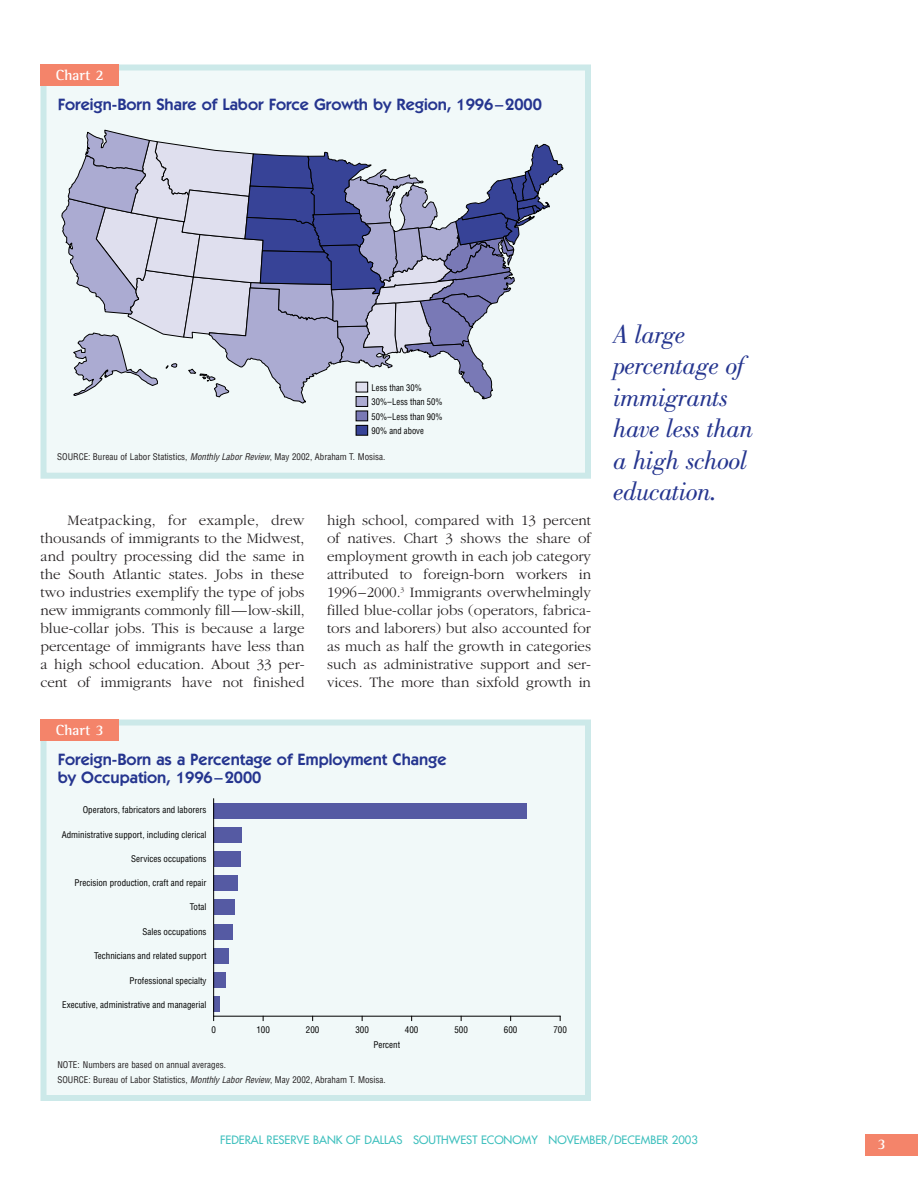
<style>
.page{position:relative;width:918px;height:1188px;background:#fff}
.page>*{position:absolute;margin:0;border:0;box-sizing:border-box;transform-origin:0 0}
.t1{font:italic 27px/31.5px "Bodoni";letter-spacing:-.02em;color:#25358f}
.t2{font:600 16.5px/18px "Itc Kabel";color:#25358f}
.t3{font:300 15px/18px "Garamond";color:#231f20;text-align:justify}
.t4{font:700 15px "Rotis Semi Serif";color:#fff}
.t5{font:11.25px "Futura";color:#3dbfbd}
.t6{font:condensed 9px "Helvetica";color:#000}
.t7{font:condensed 9px/15px "Helvetica";color:#231f20}
.t8{font:condensed 9px/14.4px "Helvetica";color:#000;scale:.95 1}
.s1{font-style:italic}
</style>
<div class="page">
<div style="left:865px;top:1134px;width:53px;height:21px;background:#f4846a"></div>
<div style="left:44px;top:68px;width:544px;height:408px;background:#f1f9f9"></div>
<div style="left:40px;top:64px;width:551px;height:415px;border:6px solid #cce9e9"></div>
<div style="left:41px;top:65px;width:78px;height:21px;background:#f4846a"></div>
<div style="left:356px;top:425px;width:12px;height:10px;background:#374397"></div>
<div style="left:356px;top:425px;width:12px;height:10px;border:1px solid #000"></div>
<div style="left:356px;top:397px;width:12px;height:9px;background:#ababd2"></div>
<div style="left:356px;top:396px;width:12px;height:11px;border:1px solid #000"></div>
<div style="left:356px;top:411px;width:12px;height:10px;background:#7979b6"></div>
<div style="left:356px;top:411px;width:12px;height:10px;border:1px solid #000"></div>
<svg style="left:61px;top:130px;width:502px;height:274px"></svg>
<div style="left:44px;top:723px;width:544px;height:375px;background:#f1f9f9"></div>
<div style="left:40px;top:720px;width:551px;height:381px;border:6px solid #cce9e9"></div>
<div style="left:41px;top:720px;width:78px;height:21px;background:#f4846a"></div>
<div style="left:214px;top:803px;width:313px;height:15px;background:#555aa3"></div>
<div style="left:214px;top:827px;width:28px;height:15px;background:#555aa3"></div>
<div style="left:214px;top:852px;width:27px;height:15px;background:#555aa3"></div>
<div style="left:214px;top:876px;width:24px;height:15px;background:#555aa3"></div>
<div style="left:214px;top:900px;width:20px;height:15px;background:#555aa3"></div>
<div style="left:214px;top:924px;width:18px;height:15px;background:#555aa3"></div>
<div style="left:214px;top:948px;width:15px;height:15px;background:#555aa3"></div>
<div style="left:214px;top:972px;width:12px;height:15px;background:#555aa3"></div>
<div style="left:214px;top:997px;width:6px;height:15px;background:#555aa3"></div>
<hr style="left:213px;top:798px;width:1px;height:219px;background:#000">
<hr style="left:213px;top:1016px;width:348px;height:1px;background:#000">
<p class="t4" style="left:56px;top:70px;width:50px">Chart 2</p>
<p class="t2" style="left:58px;top:97px;width:486px">Foreign-Born Share of Labor Force Growth by Region, 1996–2000</p>
<p class="t8" style="left:372px;top:381px;width:76px">Less than 30%<br>30%–Less than 50%<br>50%–Less than 90%<br>90% and above</p>
<p class="t7" style="left:57px;top:450px;width:330px">SOURCE: Bureau of Labor Statistics, <span class="s1">Monthly Labor Review</span>, May 2002, Abraham T. Mosisa.</p>
<p class="t3" style="left:40px;top:510px;width:266px;text-indent:27px">Meatpacking, for example, drew thousands of immigrants to the Midwest, and poultry processing did the same in the South Atlantic states. Jobs in these two industries exemplify the type of jobs new immigrants commonly fill—low-skill, blue-collar jobs. This is because a large percentage of immigrants have less than a high school education. About 33 per&shy;cent of immigrants have not finished</p>
<p class="t3" style="left:327px;top:510px;width:266px">high school, compared with 13 percent of natives. Chart 3 shows the share of employment growth in each job category attributed to foreign-born workers in 1996–2000.<sup>3</sup> Immigrants overwhelmingly filled blue-collar jobs (operators, fabrica&shy;tors and laborers) but also accounted for as much as half the growth in categories such as administrative support and ser&shy;vices. The more than sixfold growth in</p>
<p class="t4" style="left:56px;top:725px;width:50px">Chart 3</p>
<p class="t2" style="left:58px;top:752px;width:390px">Foreign-Born as a Percentage of Employment Change by Occupation, 1996–2000</p>
<p class="t6" style="left:83px;top:805px;width:125px">Operators, fabricators and laborers</p>
<p class="t6" style="left:62px;top:829px;width:146px">Administrative support, including clerical</p>
<p class="t6" style="left:131px;top:853px;width:77px">Services occupations</p>
<p class="t6" style="left:74px;top:878px;width:134px">Precision production, craft and repair</p>
<p class="t6" style="left:190px;top:902px;width:18px">Total</p>
<p class="t6" style="left:142px;top:926px;width:66px">Sales occupations</p>
<p class="t6" style="left:94px;top:951px;width:114px">Technicians and related support</p>
<p class="t6" style="left:129px;top:975px;width:79px">Professional specialty</p>
<p class="t6" style="left:62px;top:1000px;width:146px">Executive, administrative and managerial</p>
<p class="t6" style="left:211px;top:1024px;width:6px">0</p>
<p class="t6" style="left:256px;top:1024px;width:15px">100</p>
<p class="t6" style="left:306px;top:1024px;width:15px">200</p>
<p class="t6" style="left:355px;top:1024px;width:15px">300</p>
<p class="t6" style="left:405px;top:1024px;width:15px">400</p>
<p class="t6" style="left:454px;top:1024px;width:15px">500</p>
<p class="t6" style="left:504px;top:1024px;width:15px">600</p>
<p class="t6" style="left:553px;top:1024px;width:15px">700</p>
<p class="t6" style="left:373px;top:1039px;width:28px">Percent</p>
<p class="t7" style="left:57px;top:1057px;width:330px">NOTE: Numbers are based on annual averages.<br>SOURCE: Bureau of Labor Statistics, <span class="s1">Monthly Labor Review</span>, May 2002, Abraham T. Mosisa.</p>
<h1 class="t1" style="left:614px;top:321px;width:141px">A large percentage of immigrants have less than a high school education.</h1>
<p class="t5" style="left:220px;top:1134px;width:479px">FEDERAL RESERVE BANK OF DALLAS SOUTHWEST ECONOMY NOVEMBER/DECEMBER 2003</p>
<p class="t4" style="left:877px;top:1139px;width:10px">3</p>
</div>
